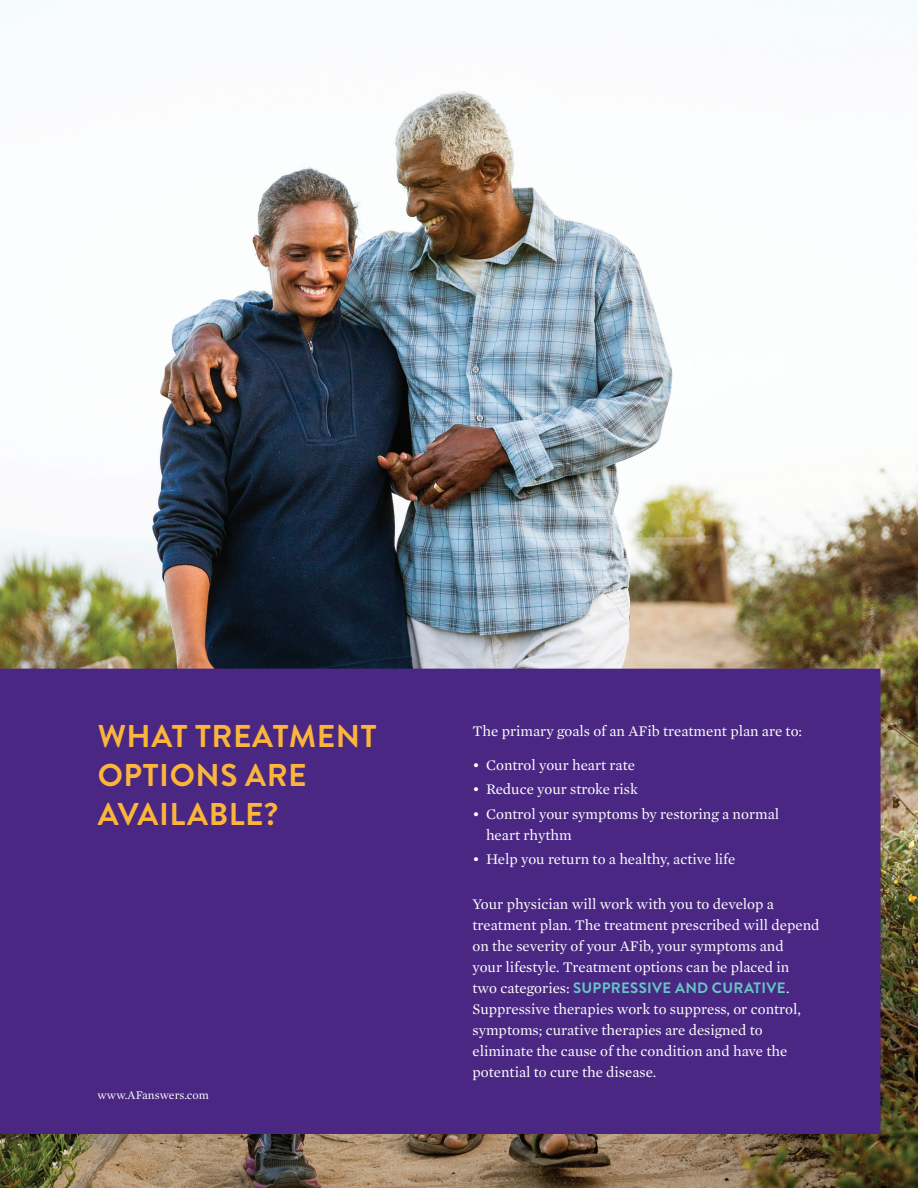
<style>
.page{position:relative;width:918px;height:1188px;background:#fff}
.page>*{position:absolute;margin:0;border:0;box-sizing:border-box;transform-origin:0 0}
.brandon_subhead{font:700 31.5px/39px "Brandon Grotesque";letter-spacing:.02em;color:#fcb53b}
.body_copy{font:15px/21px "Mercury Text G1";color:#fff}
.body_copy-2{font:12px "Mercury Text G1";color:#fff}
.s1{font-family:"Brandon Grotesque";font-weight:700;color:#66c7c5}
</style>
<div class="page">
<img style="left:0;top:0;width:918px;height:1188px">
<div style="left:0;top:669px;width:880px;height:465px;background:#4a2783"></div>
<p class="brandon_subhead" style="left:98px;top:717px;width:281px">WHAT TREATMENT<br>OPTIONS ARE<br>AVAILABLE?</p>
<p class="body_copy-2" style="left:98px;top:1086px;width:113px">www.AFanswers.com</p>
<p class="body_copy" style="left:472px;top:719px;width:331px">The primary goals of an AFib treatment plan are to:</p>
<p class="body_copy" style="left:472px;top:754px;width:164px">• Control your heart rate</p>
<p class="body_copy" style="left:472px;top:778px;width:167px">• Reduce your stroke risk</p>
<p class="body_copy" style="left:486px;top:802px;width:295px;text-indent:-14px">• Control your symptoms by restoring a normal heart rhythm</p>
<p class="body_copy" style="left:472px;top:848px;width:264px">• Help you return to a healthy, active life</p>
<p class="body_copy" style="left:472px;top:893px;width:349px">Your physician will work with you to develop a treatment plan. The treatment prescribed will depend on the severity of your AFib, your symptoms and<br>your lifestyle. Treatment options can be placed in<br>two categories: <span class="s1">SUPPRESSIVE AND CURATIVE</span>.<br>Suppressive therapies work to suppress, or control, symptoms; curative therapies are designed to eliminate the cause of the condition and have the potential to cure the disease.</p>
</div>
